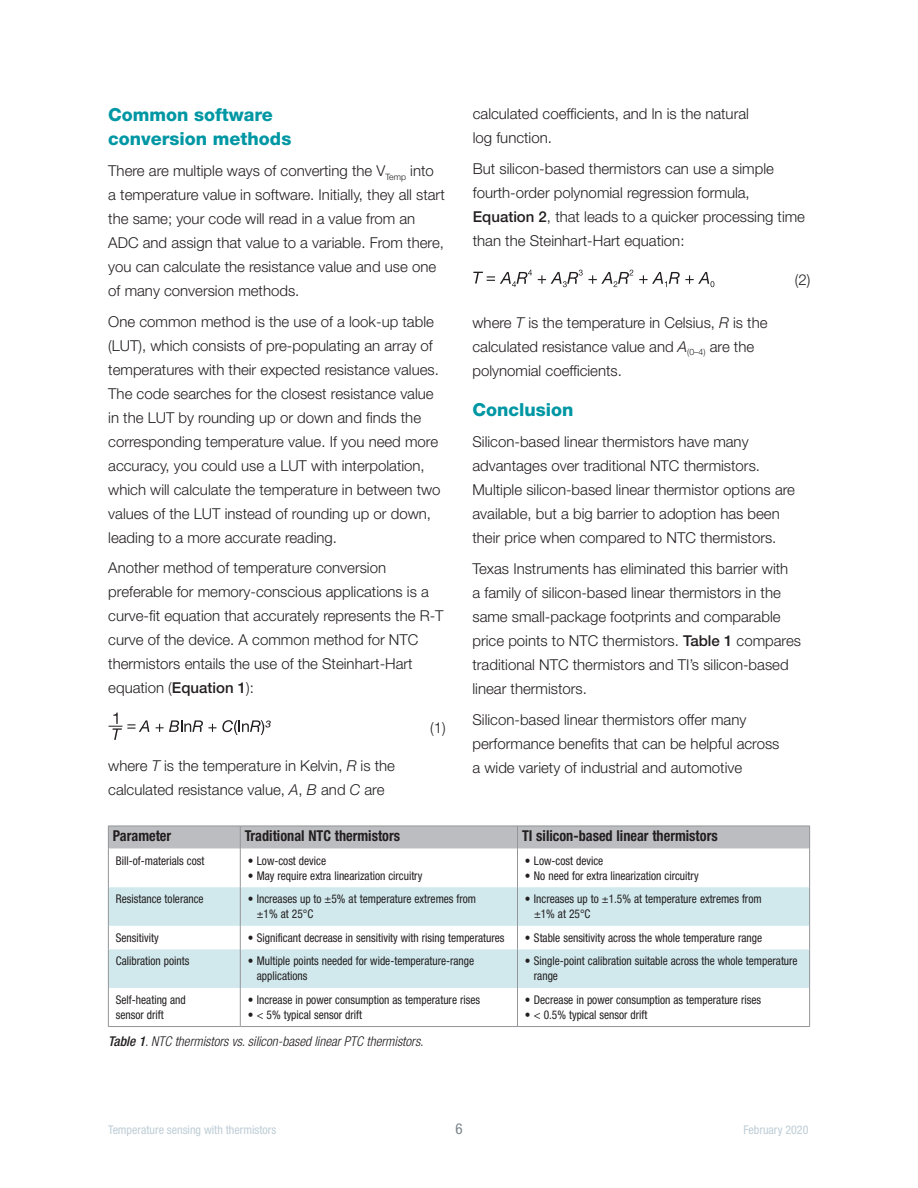
<style>
.page{position:relative;width:918px;height:1188px;background:#fff}
.page>*{position:absolute;margin:0;border:0;box-sizing:border-box;transform-origin:0 0}
.t1{font:800 18px/24px "Helvetica Neue LT Std";color:#0097a4}
.t2{font:300 15px/24px "Helvetica Neue LT Std";color:#231f20}
.t3{font:700 condensed 15px "Helvetica Neue LT Std";color:#231f20;scale:.95 1}
.t4{font:condensed 15px "Helvetica Neue LT Std";color:#7c858c}
.t5{font:italic 300 condensed 13.5px "Helvetica Neue LT Std";color:#231f20}
.t6{font:condensed 12px/15px "Helvetica Neue LT Std";color:#231f20;scale:.95 1}
.t7{font:condensed 12px "Helvetica Neue LT Std";color:#becdd6}
.s1{font-weight:500}
.s2{font-style:italic}
</style>
<div class="page">
<svg style="left:156px;top:720px;width:115px;height:15px"></svg>
<svg style="left:109px;top:713px;width:40px;height:27px"></svg>
<svg style="left:473px;top:270px;width:59px;height:17px"></svg>
<svg style="left:639px;top:272px;width:75px;height:15px"></svg>
<svg style="left:538px;top:270px;width:95px;height:17px"></svg>
<svg style="left:109px;top:887px;width:700px;height:101px;fill:#d1e9ed"></svg>
<hr style="left:240px;top:849px;width:1px;height:38px;background:#939598">
<hr style="left:517px;top:849px;width:1px;height:38px;background:#939598">
<hr style="left:240px;top:887px;width:1px;height:39px;background:#939598">
<hr style="left:517px;top:887px;width:1px;height:39px;background:#939598">
<svg style="left:240px;top:926px;width:1px;height:23px"></svg>
<svg style="left:517px;top:926px;width:1px;height:23px"></svg>
<hr style="left:240px;top:949px;width:1px;height:39px;background:#939598">
<hr style="left:517px;top:949px;width:1px;height:39px;background:#939598">
<hr style="left:240px;top:988px;width:1px;height:39px;background:#939598">
<hr style="left:517px;top:988px;width:1px;height:39px;background:#939598">
<hr style="left:109px;top:1026px;width:131px;height:1px;background:#939598">
<hr style="left:241px;top:1026px;width:276px;height:1px;background:#939598">
<hr style="left:518px;top:1026px;width:291px;height:1px;background:#939598">
<hr style="left:108px;top:849px;width:1px;height:38px;background:#939598">
<hr style="left:108px;top:887px;width:1px;height:39px;background:#939598">
<svg style="left:108px;top:926px;width:1px;height:23px"></svg>
<hr style="left:108px;top:949px;width:1px;height:39px;background:#939598">
<hr style="left:108px;top:988px;width:1px;height:39px;background:#939598">
<div style="left:108px;top:826px;width:702px;height:23px;background:#bcbdc0"></div>
<hr style="left:809px;top:849px;width:1px;height:38px;background:#939598">
<hr style="left:809px;top:887px;width:1px;height:39px;background:#939598">
<svg style="left:809px;top:926px;width:1px;height:23px"></svg>
<hr style="left:809px;top:949px;width:1px;height:39px;background:#939598">
<hr style="left:809px;top:988px;width:1px;height:39px;background:#939598">
<hr style="left:109px;top:826px;width:131px;height:1px;background:#939598">
<hr style="left:241px;top:826px;width:276px;height:1px;background:#939598">
<hr style="left:518px;top:826px;width:291px;height:1px;background:#939598">
<p class="t1" style="left:108px;top:102px;width:185px">Common software conversion methods</p>
<p class="t2" style="left:108px;top:158px;width:338px">There are multiple ways of converting the V<sub>Temp</sub> into a temperature value in software. Initially, they all start the same; your code will read in a value from an ADC and assign that value to a variable. From there, you can calculate the resistance value and use one of many conversion methods.</p>
<p class="t2" style="left:108px;top:309px;width:334px">One common method is the use of a look-up table (LUT), which consists of pre-populating an array of temperatures with their expected resistance values.<br>The code searches for the closest resistance value in the LUT by rounding up or down and finds the corresponding temperature value. If you need more accuracy, you could use a LUT with interpolation, which will calculate the temperature in between two values of the LUT instead of rounding up or down, leading to a more accurate reading.</p>
<p class="t2" style="left:108px;top:556px;width:337px">Another method of temperature conversion preferable for memory-conscious applications is a curve-fit equation that accurately represents the R-T curve of the device. A common method for NTC thermistors entails the use of the Steinhart-Hart equation (<span class="s1">Equation 1</span>):</p>
<p class="t2" style="left:430px;top:715px;width:17px">(1)</p>
<p class="t2" style="left:108px;top:754px;width:288px">where <span class="s2">T</span> is the temperature in Kelvin, <span class="s2">R</span> is the calculated resistance value, <span class="s2">A</span>, <span class="s2">B</span> and <span class="s2">C</span> are</p>
<p class="t2" style="left:473px;top:101px;width:278px">calculated coefficients, and ln is the natural log function.</p>
<p class="t2" style="left:473px;top:156px;width:334px">But silicon-based thermistors can use a simple fourth-order polynomial regression formula, <span class="s1">Equation 2</span>, that leads to a quicker processing time than the Steinhart-Hart equation:</p>
<p class="t2" style="left:795px;top:267px;width:17px">(2)</p>
<p class="t2" style="left:472px;top:310px;width:297px">where <span class="s2">T</span> is the temperature in Celsius, <span class="s2">R</span> is the calculated resistance value and <span class="s2">A</span><sub>(0–4)</sub> are the polynomial coefficients.</p>
<p class="t1" style="left:472px;top:398px;width:103px">Conclusion</p>
<p class="t2" style="left:472px;top:430px;width:324px">Silicon-based linear thermistors have many advantages over traditional NTC thermistors.<br>Multiple silicon-based linear thermistor options are available, but a big barrier to adoption has been their price when compared to NTC thermistors.</p>
<p class="t2" style="left:472px;top:557px;width:330px">Texas Instruments has eliminated this barrier with<br>a family of silicon-based linear thermistors in the same small-package footprints and comparable price points to NTC thermistors. <span class="s1">Table 1</span> compares traditional NTC thermistors and TI’s silicon-based linear thermistors.</p>
<p class="t2" style="left:472px;top:707px;width:309px">Silicon-based linear thermistors offer many performance benefits that can be helpful across a wide variety of industrial and automotive</p>
<p class="t3" style="left:113px;top:827px;width:63px">Parameter</p>
<p class="t3" style="left:245px;top:827px;width:165px">Traditional NTC thermistors</p>
<p class="t3" style="left:522px;top:827px;width:208px">TI silicon-based linear thermistors</p>
<p class="t6" style="left:116px;top:853px;width:95px">Bill-of-materials cost</p>
<p class="t6" style="left:248px;top:853px;width:84px">• Low-cost device</p>
<p class="t6" style="left:248px;top:868px;width:185px">• May require extra linearization circuitry</p>
<p class="t6" style="left:525px;top:853px;width:84px">• Low-cost device</p>
<p class="t6" style="left:525px;top:868px;width:184px">• No need for extra linearization circuitry</p>
<p class="t6" style="left:116px;top:892px;width:94px">Resistance tolerance</p>
<p class="t6" style="left:257px;top:892px;width:232px;text-indent:-9px">• Increases up to ±5% at temperature extremes from ±1% at 25°C</p>
<p class="t6" style="left:534px;top:892px;width:241px;text-indent:-9px">• Increases up to ±1.5% at temperature extremes from ±1% at 25°C</p>
<p class="t6" style="left:116px;top:930px;width:47px">Sensitivity</p>
<p class="t6" style="left:248px;top:930px;width:272px">• Significant decrease in sensitivity with rising temperatures</p>
<p class="t6" style="left:525px;top:930px;width:251px">• Stable sensitivity across the whole temperature range</p>
<p class="t6" style="left:116px;top:954px;width:79px">Calibration points</p>
<p class="t6" style="left:257px;top:954px;width:230px;text-indent:-9px">• Multiple points needed for wide-temperature-range applications</p>
<p class="t6" style="left:534px;top:954px;width:279px;text-indent:-9px">• Single-point calibration suitable across the whole temperature range</p>
<p class="t6" style="left:116px;top:992px;width:75px">Self-heating and sensor drift</p>
<p class="t6" style="left:248px;top:992px;width:246px">• Increase in power consumption as temperature rises</p>
<p class="t6" style="left:525px;top:992px;width:250px">• Decrease in power consumption as temperature rises</p>
<p class="t6" style="left:525px;top:1007px;width:131px">• &lt; 0.5% typical sensor drift</p>
<p class="t6" style="left:248px;top:1007px;width:122px">• &lt; 5% typical sensor drift</p>
<p class="t5" style="left:108px;top:1034px;width:317px"><span class="s1">Table 1</span>. NTC thermistors vs. silicon-based linear PTC thermistors.</p>
<p class="t7" style="left:108px;top:1123px;width:170px">Temperature sensing with thermistors</p>
<p class="t4" style="left:455px;top:1120px;width:9px">6</p>
<p class="t7" style="left:744px;top:1123px;width:66px">February 2020</p>
</div>
